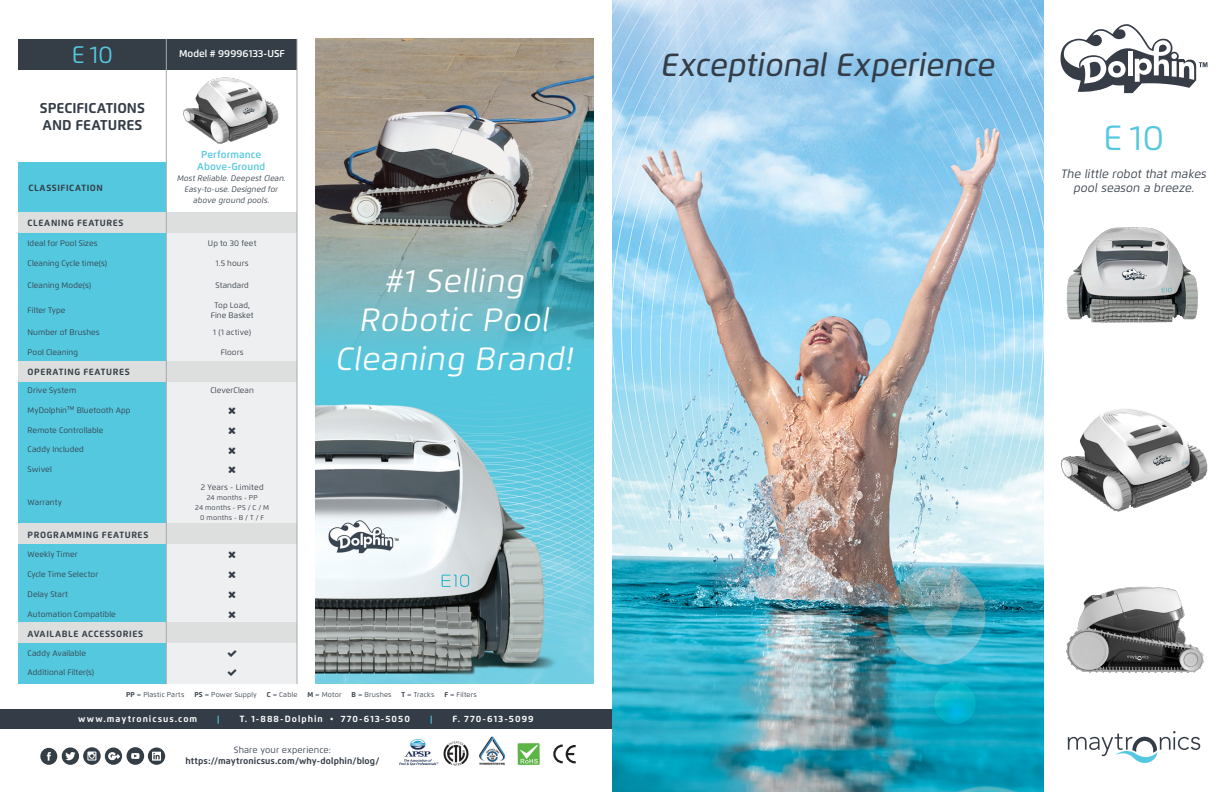
<style>
.page{position:relative;width:1224px;height:792px;background:#fff}
.page>*{position:absolute;margin:0;border:0;box-sizing:border-box;transform-origin:0 0}
.t1{font:35px "Flexo";color:#54c8df}
.t2{font:italic 32.1px/39px "Flexo";letter-spacing:.025em;color:#fff;text-align:center}
.t3{font:italic 500 32px "Flexo";color:#343d47}
.t4{font:24px "Flexo";color:#54c8df}
.t5{font:700 14.2px "Flexo";color:#343d47}
.t6{font:italic 12px/14px "Flexo";letter-spacing:.01em;color:#343d47;text-align:center}
.t7{font:600 10px/12px "Flexo";letter-spacing:.005em;color:#54c8df;text-align:center}
.t8{font:600 10px "Flexo";color:#fff}
.t9{font:700 9px "Flexo";letter-spacing:.065em;color:#343d47}
.t10{font:700 9px "Flexo";letter-spacing:.115em;color:#fff}
.t11{font:700 9px/11px "Flexo";letter-spacing:.01em;color:#343d47;text-align:center}
.t12{font:700 8.6px "Flexo";color:#54c8df;scale:1.05 1}
.t13{font:8px/10px "Flexo";letter-spacing:.01em;color:#343d47;text-align:center}
.t14{font:italic 8px/11px "Flexo";letter-spacing:.015em;color:#343d47;text-align:center}
.t15{font:7px/10px "Flexo";letter-spacing:.03em;color:#343d47;text-align:center}
.s1{font-weight:700}
.s2{font-weight:400}
</style>
<div class="page">
<img style="left:612px;top:0;width:432px;height:792px">
<svg style="left:1061px;top:24px;width:146px;height:69px"></svg>
<div style="left:105px;top:748px;width:17px;height:17px;background:#343e47;border-radius:50%"></div>
<svg style="left:108px;top:752px;width:12px;height:8px"></svg>
<div style="left:62px;top:747px;width:17px;height:18px;background:#343e47;border-radius:50%"></div>
<svg style="left:65px;top:752px;width:10px;height:8px"></svg>
<svg style="left:83px;top:747px;width:18px;height:18px"></svg>
<svg style="left:87px;top:752px;width:9px;height:9px"></svg>
<div style="left:127px;top:747px;width:17px;height:18px;background:#343e47;border-radius:50%"></div>
<svg style="left:131px;top:753px;width:9px;height:6px"></svg>
<div style="left:40px;top:748px;width:17px;height:17px;background:#343e47;border-radius:50%"></div>
<svg style="left:47px;top:752px;width:4px;height:9px"></svg>
<div style="left:148px;top:748px;width:17px;height:17px;background:#343e47;border-radius:50%"></div>
<svg style="left:152px;top:752px;width:9px;height:9px"></svg>
<svg style="left:553px;top:744px;width:23px;height:19px"></svg>
<img style="left:443px;top:742px;width:25px;height:24px">
<img style="left:517px;top:743px;width:23px;height:22px">
<img style="left:479px;top:736px;width:27px;height:29px">
<img style="left:399px;top:740px;width:40px;height:26px">
<div style="left:0;top:709px;width:612px;height:20px;background:#343d47"></div>
<svg style="left:1068px;top:731px;width:132px;height:32px"></svg>
<div style="left:18px;top:162px;width:148px;height:522px;background:#54c8df"></div>
<div style="left:166px;top:223px;width:131px;height:461px;background:#eeeff0"></div>
<div style="left:18px;top:213px;width:279px;height:20px;background:#dcdfde"></div>
<div style="left:18px;top:361px;width:279px;height:20px;background:#dcdfde"></div>
<div style="left:18px;top:524px;width:279px;height:20px;background:#dcdfde"></div>
<div style="left:18px;top:622px;width:279px;height:21px;background:#dcdfde"></div>
<div style="left:18px;top:39px;width:279px;height:30px;background:#353e47"></div>
<img style="left:183px;top:77px;width:96px;height:67px">
<hr style="left:166px;top:39px;width:1px;height:645px;background:#a7aaac">
<hr style="left:297px;top:39px;width:1px;height:645px;background:#a7aaac">
<img style="left:1061px;top:409px;width:147px;height:103px">
<img style="left:1066px;top:227px;width:132px;height:96px">
<img style="left:1066px;top:586px;width:138px;height:87px">
<img style="left:315px;top:39px;width:279px;height:645px">
<p class="t4" style="left:72px;top:40px;width:43px">E10</p>
<p class="t5" style="left:40px;top:99px;width:106px">SPECIFICATIONS</p>
<p class="t5" style="left:42px;top:116px;width:101px">AND FEATURES</p>
<p class="t9" style="left:28px;top:182px;width:76px">CLASSIFICATION</p>
<p class="t8" style="left:179px;top:47px;width:107px">Model # 99996133-USF</p>
<p class="t7" style="left:197px;top:148px;width:70px">Performance<br>Above-Ground</p>
<p class="t14" style="left:177px;top:172px;width:110px">Most Reliable. Deepest Clean.<br>Easy-to-use. Designed for above ground pools.</p>
<p class="t9" style="left:28px;top:218px;width:97px">CLEANING FEATURES</p>
<p class="t13" style="left:28px;top:238px;width:72px">Ideal for Pool Sizes</p>
<p class="t13" style="left:208px;top:238px;width:50px">Up to 30 feet</p>
<p class="t13" style="left:28px;top:258px;width:81px">Cleaning Cycle time(s)</p>
<p class="t13" style="left:216px;top:258px;width:34px">1.5 hours</p>
<p class="t13" style="left:28px;top:280px;width:65px">Cleaning Mode(s)</p>
<p class="t13" style="left:216px;top:280px;width:35px">Standard</p>
<p class="t13" style="left:28px;top:306px;width:39px">Filter Type</p>
<p class="t13" style="left:211px;top:301px;width:45px">Top Load,<br>Fine Basket</p>
<p class="t13" style="left:28px;top:327px;width:74px">Number of Brushes</p>
<p class="t13" style="left:213px;top:327px;width:39px">1 (1 active)</p>
<p class="t13" style="left:28px;top:347px;width:52px">Pool Cleaning</p>
<p class="t13" style="left:221px;top:347px;width:25px">Floors</p>
<p class="t9" style="left:28px;top:366px;width:104px">OPERATING FEATURES</p>
<p class="t13" style="left:28px;top:385px;width:50px">Drive System</p>
<p class="t13" style="left:210px;top:385px;width:45px">CleverClean</p>
<p class="t13" style="left:28px;top:405px;width:104px">MyDolphin™ Bluetooth App</p>
<p class="t13" style="left:28px;top:425px;width:77px">Remote Controllable</p>
<p class="t13" style="left:28px;top:445px;width:58px">Caddy Included</p>
<p class="t13" style="left:28px;top:464px;width:26px">Swivel</p>
<p class="t13" style="left:28px;top:497px;width:36px">Warranty</p>
<p class="t13" style="left:201px;top:482px;width:64px">2 Years - Limited</p>
<p class="t15" style="left:195px;top:492px;width:75px">24 months - PP<br>24 months - PS / C / M<br>0 months - B / T / F</p>
<p class="t9" style="left:28px;top:529px;width:122px">PROGRAMMING FEATURES</p>
<p class="t13" style="left:28px;top:549px;width:51px">Weekly Timer</p>
<p class="t13" style="left:28px;top:569px;width:72px">Cycle Time Selector</p>
<p class="t13" style="left:28px;top:589px;width:42px">Delay Start</p>
<p class="t13" style="left:28px;top:609px;width:90px">Automation Compatible</p>
<p class="t9" style="left:28px;top:628px;width:117px">AVAILABLE ACCESSORIES</p>
<p class="t13" style="left:28px;top:648px;width:60px">Caddy Available</p>
<p class="t13" style="left:28px;top:667px;width:68px">Additional Filter(s)</p>
<p class="t2" style="left:336px;top:262px;width:239px">#1 Selling<br>Robotic Pool<br>Cleaning Brand!</p>
<p class="t15" style="left:126px;top:690px;width:60px"><span class="s1">PP</span> = Plastic Parts</p>
<p class="t15" style="left:194px;top:690px;width:64px"><span class="s1">PS</span> = Power Supply</p>
<p class="t15" style="left:267px;top:690px;width:32px"><span class="s1">C</span> = Cable</p>
<p class="t15" style="left:307px;top:690px;width:36px"><span class="s1">M</span> = Motor</p>
<p class="t15" style="left:352px;top:690px;width:42px"><span class="s1">B</span> = Brushes</p>
<p class="t15" style="left:402px;top:690px;width:34px"><span class="s1">T</span> = Tracks</p>
<p class="t15" style="left:444px;top:690px;width:34px"><span class="s1">F</span> = Filters</p>
<p class="t10" style="left:78px;top:714px;width:121px">www.maytronicsus.com</p>
<p class="t12" style="left:217px;top:714px;width:4px">|</p>
<p class="t10" style="left:240px;top:714px;width:172px">T. 1-888-Dolphin • 770-613-5050</p>
<p class="t12" style="left:430px;top:714px;width:4px">|</p>
<p class="t10" style="left:452px;top:714px;width:83px">F. 770-613-5099</p>
<p class="t11" style="left:185px;top:744px;width:196px"><span class="s2">Share your experience: </span>https://maytronicsus.com/why-dolphin/blog/</p>
<p class="t3" style="left:661px;top:45px;width:336px">Exceptional Experience</p>
<p class="t1" style="left:1103px;top:117px;width:62px">E10</p>
<p class="t6" style="left:1061px;top:167px;width:147px">The little robot that makes pool season a breeze.</p>
</div>
